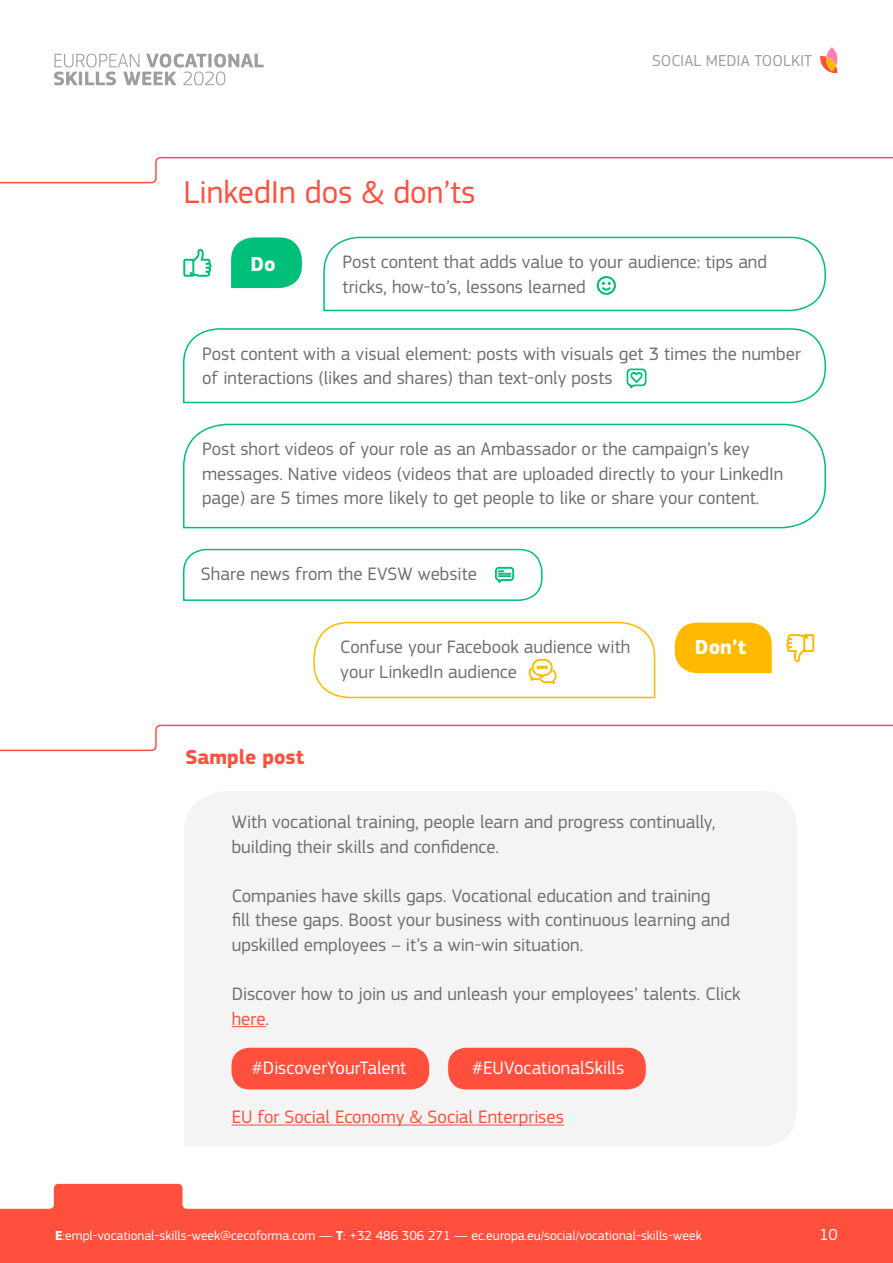
<style>
.page{position:relative;width:893px;height:1263px;background:#fff}
.page>*{position:absolute;margin:0;border:0;box-sizing:border-box;transform-origin:0 0}
.t1{font:33px "EC Square Sans Pro";color:#ff4f3d}
.t2{font:700 21px "EC Square Sans Pro";color:#ff4f3d}
.t3{font:700 21px "EC Square Sans Pro";color:#fff}
.t4{font:18.75px/24.6px "EC Square Sans Pro";color:#706f6f}
.t5{font:18.75px "EC Square Sans Pro";color:#fff}
.t6{font:18.75px "EC Square Sans Pro";color:#ff4f3d}
.t7{font:16.5px "EC Square Sans Pro";color:#9e9e9c}
.t8{font:16.5px "EC Square Sans Pro";color:#fff}
.t9{font:13.5px "EC Square Sans Pro";color:#fff}
.s1{color:#ff4f3d}
.s2{font-weight:700}
</style>
<div class="page">
<svg style="left:0;top:1184px;width:893px;height:79px;fill:#ff4f3d"></svg>
<svg style="left:54px;top:54px;width:210px;height:31px"></svg>
<svg style="left:820px;top:47px;width:17px;height:26px"></svg>
<div style="left:184px;top:791px;width:612px;height:355px;background:#f4f4f4"></div>
<svg style="left:231px;top:237px;width:71px;height:51px"></svg>
<svg style="left:0;top:156px;width:893px;height:28px"></svg>
<svg style="left:0;top:724px;width:893px;height:28px"></svg>
<svg style="left:183px;top:328px;width:643px;height:76px"></svg>
<svg style="left:183px;top:423px;width:643px;height:106px"></svg>
<svg style="left:675px;top:623px;width:97px;height:50px"></svg>
<svg style="left:183px;top:249px;width:28px;height:28px"></svg>
<svg style="left:786px;top:634px;width:28px;height:28px"></svg>
<div style="left:231px;top:1048px;width:198px;height:41px;background:#ff4f3d;border-radius:18px"></div>
<div style="left:448px;top:1048px;width:198px;height:41px;background:#ff4f3d;border-radius:18px"></div>
<hr style="left:232px;top:1026px;width:34px;height:1px;background:#ff4f3d">
<hr style="left:232px;top:1124px;width:332px;height:1px;background:#ff4f3d">
<svg style="left:313px;top:621px;width:343px;height:78px"></svg>
<svg style="left:183px;top:548px;width:360px;height:53px"></svg>
<svg style="left:323px;top:236px;width:503px;height:76px"></svg>
<svg style="left:626px;top:368px;width:21px;height:21px"></svg>
<p class="t7" style="left:652px;top:51px;width:161px">SOCIAL MEDIA TOOLKIT</p>
<h1 class="t1" style="left:184px;top:173px;width:293px">LinkedIn dos &amp; don’ts</h1>
<p class="t3" style="left:250px;top:251px;width:27px">Do</p>
<p class="t4" style="left:342px;top:250px;width:426px">Post content that adds value to your audience: tips and tricks, how-to’s, lessons learned</p>
<p class="t4" style="left:202px;top:341px;width:600px">Post content with a visual element: posts with visuals get 3 times the number of interactions (likes and shares) than text-only posts</p>
<p class="t4" style="left:202px;top:437px;width:583px">Post short videos of your role as an Ambassador or the campaign’s key messages. Native videos (videos that are uploaded directly to your LinkedIn page) are 5 times more likely to get people to like or share your content.</p>
<p class="t4" style="left:201px;top:562px;width:278px">Share news from the EVSW website</p>
<p class="t2" style="left:185px;top:745px;width:121px">Sample post</p>
<p class="t4" style="left:340px;top:635px;width:292px">Confuse your Facebook audience with your LinkedIn audience</p>
<p class="t3" style="left:695px;top:635px;width:53px">Don’t</p>
<p class="t4" style="left:232px;top:809px;width:485px">With vocational training, people learn and progress continually, building their skills and confidence.</p>
<p class="t4" style="left:232px;top:883px;width:500px">Companies have skills gaps. Vocational education and training fill these gaps. Boost your business with continuous learning and upskilled employees – it’s a win-win situation.</p>
<p class="t4" style="left:232px;top:982px;width:510px">Discover how to join us and unleash your employees’ talents. Click <span class="s1">here</span>.</p>
<p class="t5" style="left:252px;top:1057px;width:156px">#DiscoverYourTalent</p>
<p class="t5" style="left:472px;top:1057px;width:154px">#EUVocationalSkills</p>
<p class="t6" style="left:232px;top:1106px;width:334px">EU for Social Economy &amp; Social Enterprises</p>
<p class="t9" style="left:55px;top:1227px;width:648px"><span class="s2">E</span>:empl-vocational-skills-week@cecoforma.com — <span class="s2">T</span>: +32 486 306 271 — ec.europa.eu/social/vocational-skills-week</p>
<p class="t8" style="left:819px;top:1225px;width:20px">10</p>
</div>
